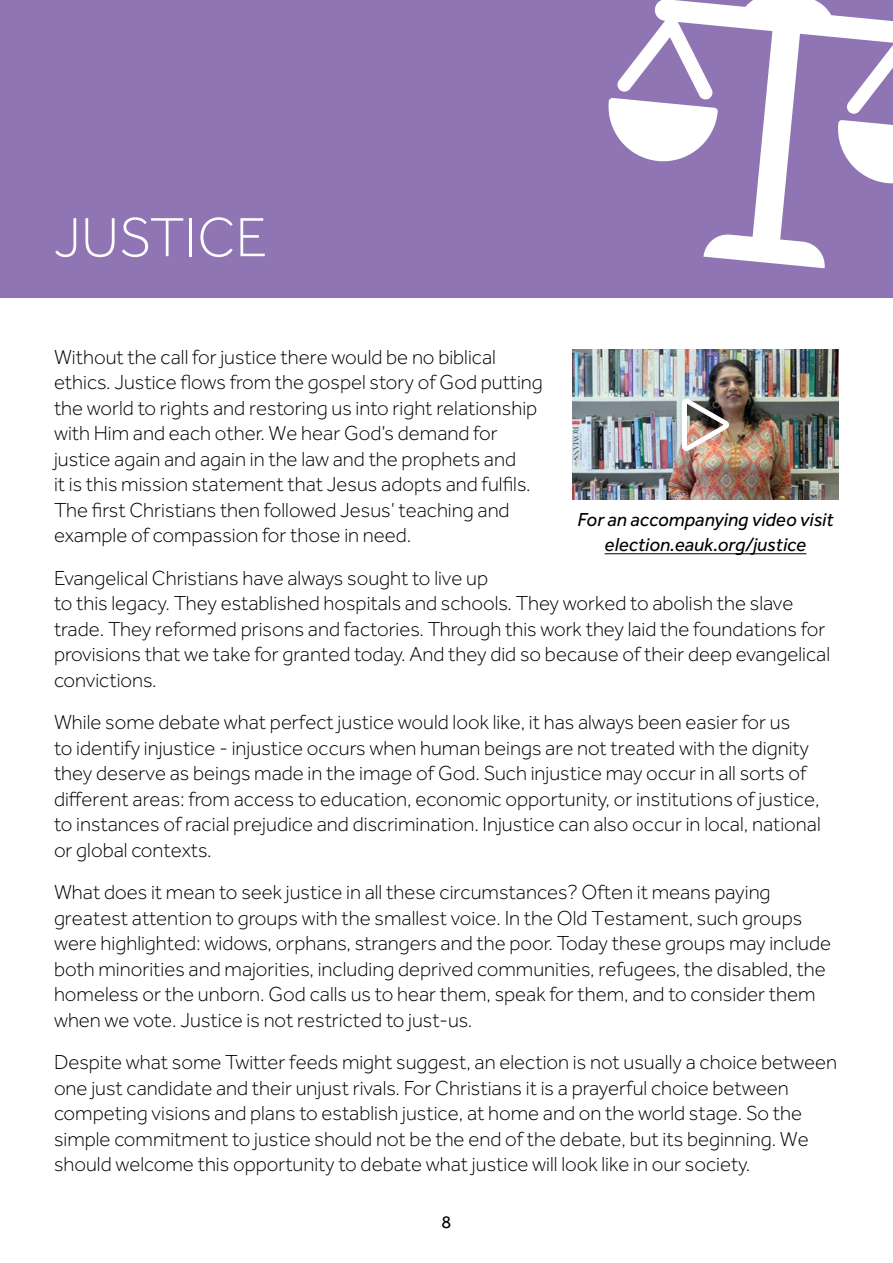
<style>
.page{position:relative;width:893px;height:1263px;background:#fff}
.page>*{position:absolute;margin:0;border:0;box-sizing:border-box;transform-origin:0 0}
.t1{font:300 57px "Effra Std";color:#fff}
.t2{font:300 21px/25.5px "Effra Std";color:#000}
.t3{font:italic 19.5px/25.5px "Effra Std";color:#000;text-align:center}
.t4{font:18px "Effra Std";color:#000}
</style>
<div class="page">
<div style="left:0;top:0;width:893px;height:298px;background:#9075b5"></div>
<img style="left:572px;top:350px;width:267px;height:150px">
<hr style="left:605px;top:553px;width:201px;height:1px;background:#000">
<img style="left:682px;top:398px;width:47px;height:53px">
<svg style="left:617px;top:0;width:276px;height:268px"></svg>
<svg style="left:608px;top:98px;width:285px;height:88px"></svg>
<h1 class="t1" style="left:54px;top:205px;width:215px">JUSTICE</h1>
<p class="t2" style="left:54px;top:344px;width:490px">Without the call for justice there would be no biblical ethics. Justice flows from the gospel story of God putting the world to rights and restoring us into right relationship with Him and each other. We hear God’s demand for justice again and again in the law and the prophets and<br>it is this mission statement that Jesus adopts and fulfils.<br>The first Christians then followed Jesus’ teaching and example of compassion for those in need.</p>
<p class="t2" style="left:54px;top:565px;width:778px">Evangelical Christians have always sought to live up<br>to this legacy. They established hospitals and schools. They worked to abolish the slave trade. They reformed prisons and factories. Through this work they laid the foundations for provisions that we take for granted today. And they did so because of their deep evangelical convictions.</p>
<p class="t2" style="left:54px;top:709px;width:768px">While some debate what perfect justice would look like, it has always been easier for us<br>to identify injustice - injustice occurs when human beings are not treated with the dignity they deserve as beings made in the image of God. Such injustice may occur in all sorts of different areas: from access to education, economic opportunity, or institutions of justice, to instances of racial prejudice and discrimination. Injustice can also occur in local, national or global contexts.</p>
<p class="t2" style="left:54px;top:879px;width:779px">What does it mean to seek justice in all these circumstances? Often it means paying greatest attention to groups with the smallest voice. In the Old Testament, such groups were highlighted: widows, orphans, strangers and the poor. Today these groups may include both minorities and majorities, including deprived communities, refugees, the disabled, the homeless or the unborn. God calls us to hear them, speak for them, and to consider them when we vote. Justice is not restricted to just-us.</p>
<p class="t2" style="left:54px;top:1049px;width:785px">Despite what some Twitter feeds might suggest, an election is not usually a choice between one just candidate and their unjust rivals. For Christians it is a prayerful choice between competing visions and plans to establish justice, at home and on the world stage. So the simple commitment to justice should not be the end of the debate, but its beginning. We should welcome this opportunity to debate what justice will look like in our society.</p>
<p class="t3" style="left:577px;top:506px;width:258px">For an accompanying video visit election.eauk.org/justice</p>
<p class="t4" style="left:442px;top:1212px;width:11px">8</p>
</div>
